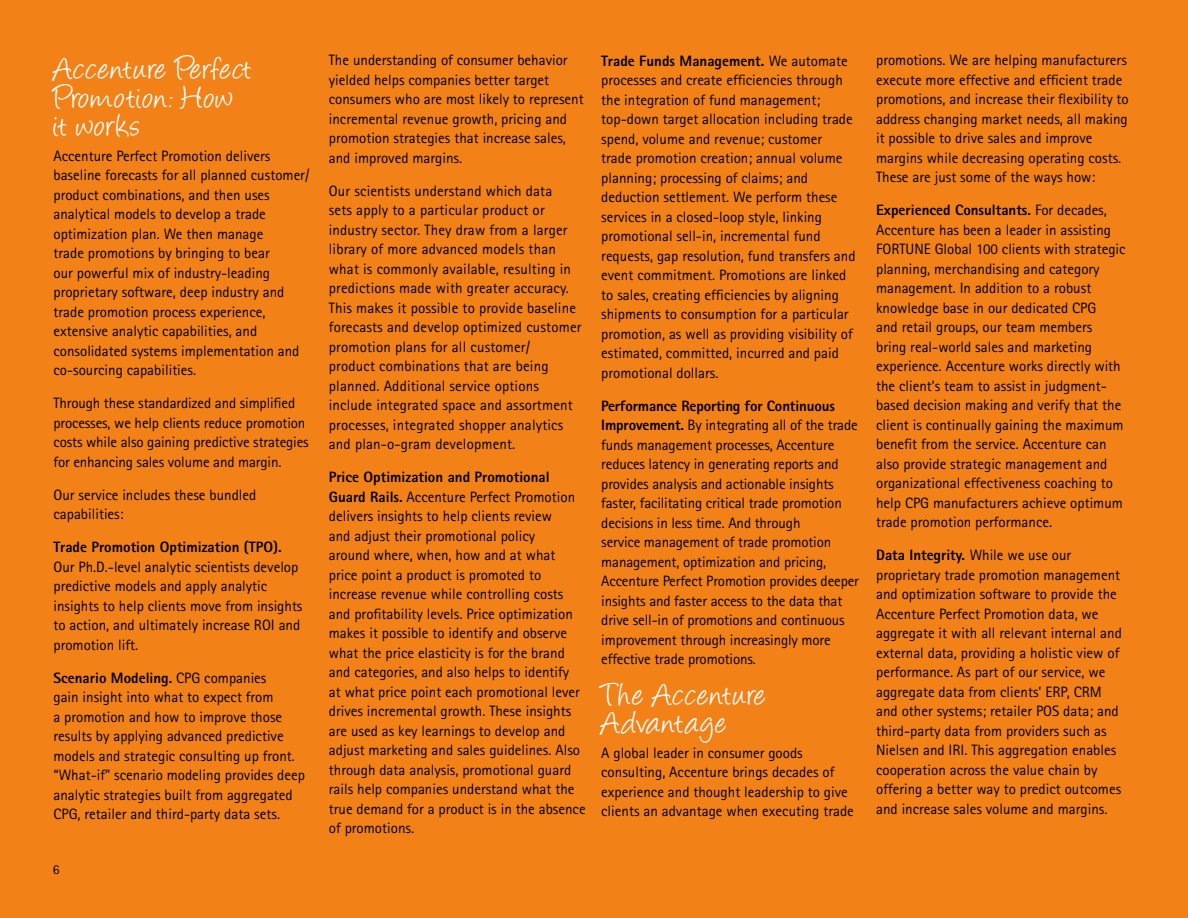
<style>
.page{position:relative;width:1188px;height:918px;background:#f28118}
.page>*{position:absolute;margin:0;border:0;box-sizing:border-box;transform-origin:0 0}
.t1{font:36px/28.5px "Angelina";letter-spacing:.03em;color:#fff}
.t2{font:15px/19.5px "Agfa Rotis Sans Serif";color:#000}
.t3{font:800 15px "Agfa Rotis Sans Serif";color:#000}
.t4{font:13.5px "Agfa Rotis Sans Serif";color:#000}
.s1{font-weight:800}
</style>
<div class="page">
<h1 class="t1" style="left:53px;top:59px;width:200px">Accenture Perfect<br>Promotion: How it works</h1>
<p class="t2" style="left:53px;top:146px;width:258px">Accenture Perfect Promotion delivers baseline forecasts for all planned customer/ product combinations, and then uses analytical models to develop a trade optimization plan. We then manage<br>trade promotions by bringing to bear<br>our powerful mix of industry-leading proprietary software, deep industry and trade promotion process experience, extensive analytic capabilities, and consolidated systems implementation and co-sourcing capabilities.</p>
<p class="t2" style="left:53px;top:393px;width:257px">Through these standardized and simplified processes, we help clients reduce promotion costs while also gaining predictive strategies for enhancing sales volume and margin.</p>
<p class="t2" style="left:53px;top:485px;width:204px">Our service includes these bundled capabilities:</p>
<p class="t3" style="left:53px;top:538px;width:230px">Trade Promotion Optimization (TPO).</p>
<p class="t2" style="left:53px;top:557px;width:251px">Our Ph.D.-level analytic scientists develop predictive models and apply analytic insights to help clients move from insights to action, and ultimately increase ROI and promotion lift.</p>
<p class="t2" style="left:53px;top:668px;width:253px"><span class="s1">Scenario Modeling.</span> CPG companies<br>gain insight into what to expect from<br>a promotion and how to improve those results by applying advanced predictive models and strategic consulting up front. “What-if” scenario modeling provides deep analytic strategies built from aggregated CPG, retailer and third-party data sets.</p>
<p class="t4" style="left:53px;top:862px;width:8px">6</p>
<p class="t2" style="left:329px;top:51px;width:256px">The understanding of consumer behavior yielded helps companies better target consumers who are most likely to represent incremental revenue growth, pricing and promotion strategies that increase sales, and improved margins.</p>
<p class="t2" style="left:329px;top:181px;width:254px">Our scientists understand which data<br>sets apply to a particular product or industry sector. They draw from a larger library of more advanced models than what is commonly available, resulting in predictions made with greater accuracy.<br>This makes it possible to provide baseline forecasts and develop optimized customer promotion plans for all customer/<br>product combinations that are being planned. Additional service options include integrated space and assortment processes, integrated shopper analytics and plan-o-gram development.</p>
<p class="t2" style="left:329px;top:468px;width:258px"><span class="s1">Price Optimization and Promotional Guard Rails.</span> Accenture Perfect Promotion delivers insights to help clients review<br>and adjust their promotional policy<br>around where, when, how and at what price point a product is promoted to increase revenue while controlling costs and profitability levels. Price optimization makes it possible to identify and observe what the price elasticity is for the brand and categories, and also helps to identify<br>at what price point each promotional lever drives incremental growth. These insights are used as key learnings to develop and adjust marketing and sales guidelines. Also through data analysis, promotional guard rails help companies understand what the true demand for a product is in the absence of promotions.</p>
<p class="t2" style="left:601px;top:51px;width:256px"><span class="s1">Trade Funds Management.</span> We automate processes and create efficiencies through the integration of fund management; top-down target allocation including trade spend, volume and revenue; customer trade promotion creation; annual volume planning; processing of claims; and deduction settlement. We perform these services in a closed-loop style, linking promotional sell-in, incremental fund requests, gap resolution, fund transfers and event commitment. Promotions are linked to sales, creating efficiencies by aligning shipments to consumption for a particular promotion, as well as providing visibility of estimated, committed, incurred and paid promotional dollars.</p>
<p class="t2" style="left:601px;top:396px;width:259px"><span class="s1">Performance Reporting for Continuous Improvement.</span> By integrating all of the trade funds management processes, Accenture reduces latency in generating reports and provides analysis and actionable insights faster, facilitating critical trade promotion decisions in less time. And through<br>service management of trade promotion management, optimization and pricing, Accenture Perfect Promotion provides deeper insights and faster access to the data that drive sell-in of promotions and continuous improvement through increasingly more effective trade promotions.</p>
<h1 class="t1" style="left:601px;top:684px;width:166px">The Accenture<br>Advantage</h1>
<p class="t2" style="left:601px;top:743px;width:254px">A global leader in consumer goods consulting, Accenture brings decades of experience and thought leadership to give clients an advantage when executing trade</p>
<p class="t2" style="left:876px;top:51px;width:254px">promotions. We are helping manufacturers execute more effective and efficient trade promotions, and increase their flexibility to address changing market needs, all making it possible to drive sales and improve margins while decreasing operating costs.<br>These are just some of the ways how:</p>
<p class="t2" style="left:876px;top:201px;width:251px"><span class="s1">Experienced Consultants.</span> For decades, Accenture has been a leader in assisting Fortune Global 100 clients with strategic planning, merchandising and category management. In addition to a robust knowledge base in our dedicated CPG<br>and retail groups, our team members bring real-world sales and marketing experience. Accenture works directly with the client’s team to assist in judgment&shy;based decision making and verify that the client is continually gaining the maximum benefit from the service. Accenture can also provide strategic management and organizational effectiveness coaching to help CPG manufacturers achieve optimum trade promotion performance.</p>
<p class="t2" style="left:876px;top:546px;width:247px"><span class="s1">Data Integrity.</span> While we use our proprietary trade promotion management and optimization software to provide the Accenture Perfect Promotion data, we aggregate it with all relevant internal and external data, providing a holistic view of performance. As part of our service, we aggregate data from clients’ ERP, CRM and other systems; retailer POS data; and third-party data from providers such as<br>N ielsen and IRI. This aggregation enables cooperation across the value chain by offering a better way to predict outcomes and increase sales volume and margins.</p>
</div>
